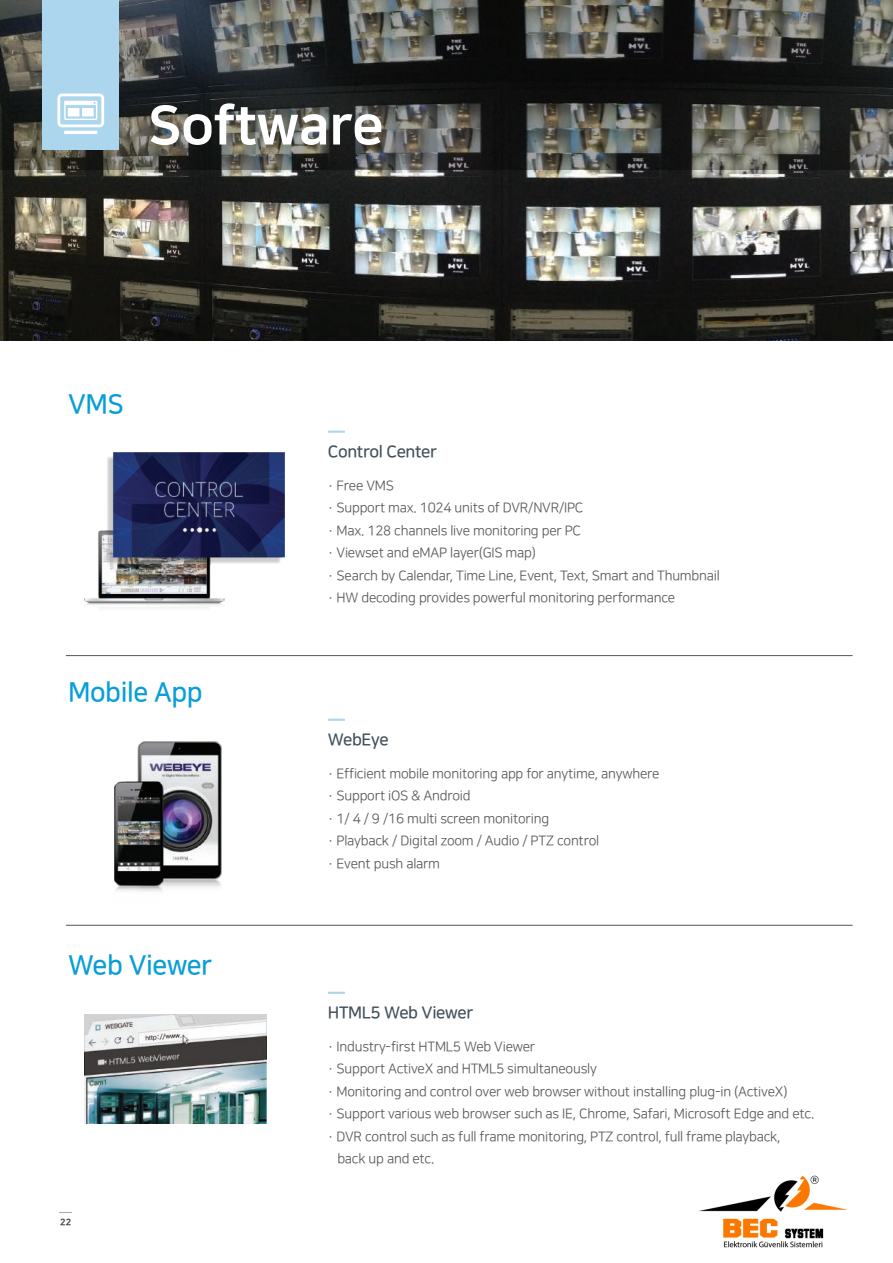
<style>
.page{position:relative;width:893px;height:1263px;background:#fff}
.page>*{position:absolute;margin:0;border:0;box-sizing:border-box;transform-origin:0 0}
.t1{font:54px "Nanum Square EB";letter-spacing:-.01em;color:#fff}
.t2{font:27px "Nanum Square B";letter-spacing:-.015em;color:#099ed8}
.t3{font:16.5px "Nanum Square B";letter-spacing:-.02em;color:#425159}
.t4{font:13.5px/22.5px "Nanum Square R";letter-spacing:-.015em;color:#57585a}
.t5{font:9px "Nanum Square EB";color:#3e3e3f}
</style>
<div class="page">
<svg style="left:60px;top:1212px;width:12px;height:1px"></svg>
<img style="left:0;top:170px;width:893px;height:170px">
<svg style="left:0;top:0;width:893px;height:170px;background:#434440"></svg>
<img style="left:85px;top:453px;width:200px;height:155px">
<img style="left:115px;top:741px;width:106px;height:151px">
<img style="left:85px;top:1014px;width:181px;height:109px">
<div style="left:43px;top:0;width:76px;height:150px;background:#abd6ee"></div>
<svg style="left:57px;top:93px;width:47px;height:41px"></svg>
<svg style="left:328px;top:431px;width:17px;height:2px"></svg>
<svg style="left:328px;top:719px;width:17px;height:2px"></svg>
<svg style="left:328px;top:992px;width:17px;height:2px"></svg>
<hr style="left:66px;top:925px;width:787px;height:1px;background:#515659">
<hr style="left:66px;top:655px;width:787px;height:1px;background:#515659">
<img style="left:699px;top:1175px;width:149px;height:73px">
<h1 class="t1" style="left:148px;top:96px;width:237px">Software</h1>
<h2 class="t2" style="left:68px;top:390px;width:57px">VMS</h2>
<p class="t3" style="left:328px;top:443px;width:111px">Control Center</p>
<p class="t4" style="left:328px;top:474px;width:393px">· Free VMS<br>· Support max. 1024 units of DVR/NVR/IPC<br>· Max. 128 channels live monitoring per PC<br>· Viewset and eMAP layer(GIS map)<br>· Search by Calendar, Time Line, Event, Text, Smart and Thumbnail · HW decoding provides powerful monitoring performance</p>
<h2 class="t2" style="left:68px;top:678px;width:136px">Mobile App</h2>
<h2 class="t2" style="left:68px;top:951px;width:146px">Web Viewer</h2>
<p class="t5" style="left:60px;top:1217px;width:13px">22</p>
<p class="t3" style="left:328px;top:731px;width:62px">WebEye</p>
<p class="t4" style="left:328px;top:763px;width:333px">· Efficient mobile monitoring app for anytime, anywhere · Support iOS &amp; Android<br>· 1/ 4 / 9 /16 multi screen monitoring<br>· Playback / Digital zoom / Audio / PTZ control<br>· Event push alarm</p>
<p class="t3" style="left:328px;top:1004px;width:147px">HTML5 Web Viewer</p>
<p class="t4" style="left:328px;top:1036px;width:209px">· Industry-first HTML5 Web Viewer</p>
<p class="t4" style="left:328px;top:1058px;width:270px">· Support ActiveX and HTML5 simultaneously</p>
<p class="t4" style="left:328px;top:1081px;width:461px">· Monitoring and control over web browser without installing plug-in (ActiveX)</p>
<p class="t4" style="left:328px;top:1103px;width:488px">· Support various web browser such as IE, Chrome, Safari, Microsoft Edge and etc.</p>
<p class="t4" style="left:328px;top:1126px;width:454px">· DVR control such as full frame monitoring, PTZ control, full frame playback,</p>
<p class="t4" style="left:337px;top:1148px;width:98px">back up and etc.</p>
</div>
